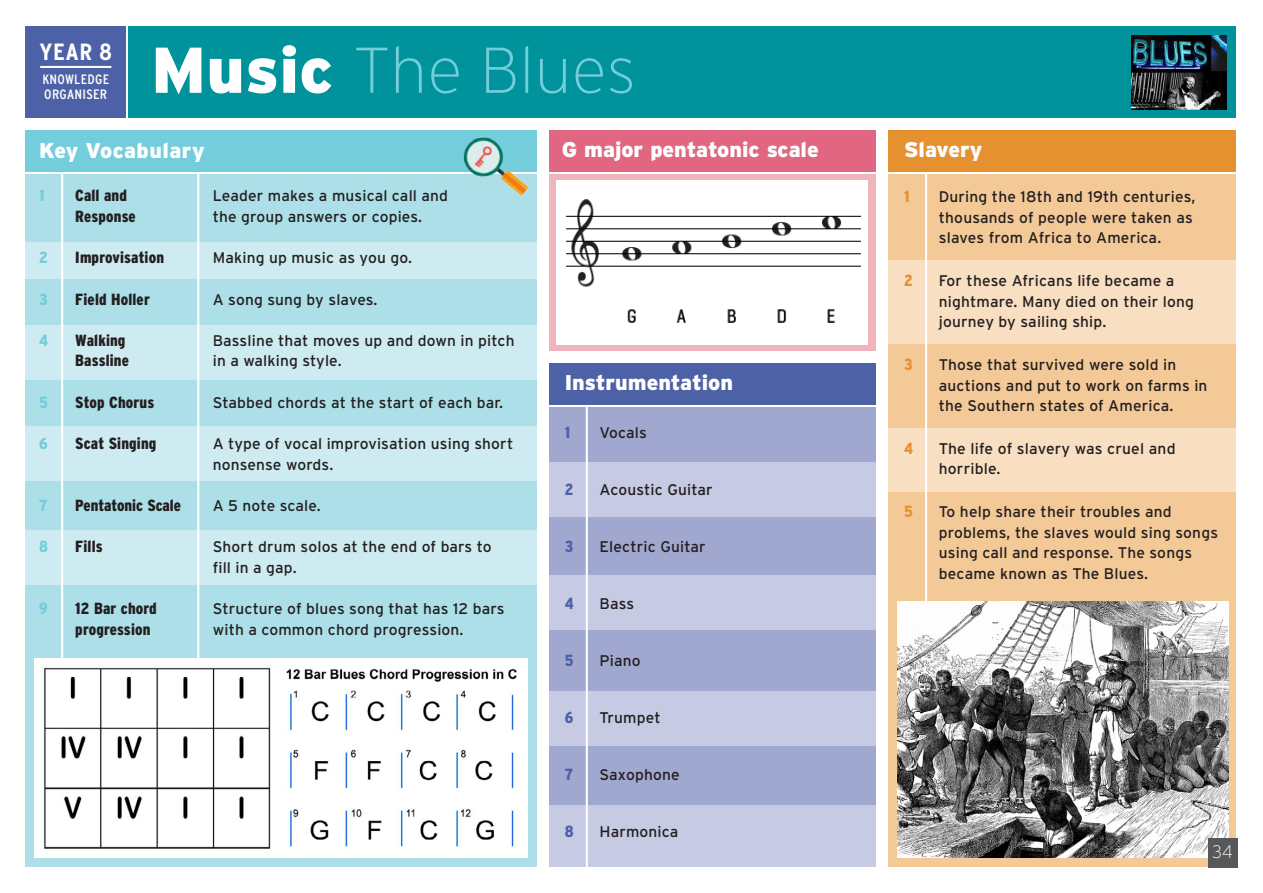
<style>
.page{position:relative;width:1263px;height:893px;background:#fff}
.page>*{position:absolute;margin:0;border:0;box-sizing:border-box;transform-origin:0 0}
.t1{font:200 64.5px "Interstate";letter-spacing:.005em;color:#73cdda}
.t2{font:700 23.4px "Interstate Condensed";color:#fff;scale:1.07 1}
.t3{font:900 21.3px "Interstate";color:#fff}
.t4{font:900 21.3px "Interstate";letter-spacing:.02em;color:#fff}
.t5{font:200 18px "Interstate";color:#fff}
.t6{font:900 16.2px "Interstate Condensed";letter-spacing:.01em;color:#231f20}
.t7{font:900 16.2px "Interstate Condensed";color:#73cdda}
.t8{font:900 16.2px "Interstate Condensed";color:#4d62a6}
.t9{font:900 16.2px "Interstate Condensed";color:#e6912f}
.t10{font:15.45px/20.5px "Interstate";letter-spacing:.01em;color:#231f20}
.t11{font:13.5px/14.7px "Interstate Condensed";letter-spacing:.02em;color:#fff;scale:1.07 1}
.s1{font-weight:900;color:#fff}
</style>
<div class="page">
<div style="left:128px;top:27px;width:1108px;height:91px;background:#00939c"></div>
<div style="left:26px;top:27px;width:100px;height:91px;background:#4d62a6"></div>
<hr style="left:40px;top:66px;width:71px;height:2px;background:#fff">
<div style="left:549px;top:131px;width:327px;height:41px;background:#e06681"></div>
<div style="left:549px;top:363px;width:327px;height:42px;background:#4d62a6"></div>
<div style="left:888px;top:131px;width:348px;height:41px;background:#e6912f"></div>
<div style="left:549px;top:174px;width:327px;height:177px;background:#f0b5bc"></div>
<div style="left:549px;top:407px;width:327px;height:459px;background:#a1a8d0"></div>
<div style="left:549px;top:462px;width:327px;height:54px;background:#c6cae3"></div>
<div style="left:549px;top:576px;width:327px;height:54px;background:#c6cae3"></div>
<div style="left:549px;top:691px;width:327px;height:55px;background:#c6cae3"></div>
<div style="left:549px;top:805px;width:327px;height:61px;background:#c6cae3"></div>
<div style="left:888px;top:174px;width:348px;height:692px;background:#f4c998"></div>
<div style="left:888px;top:260px;width:348px;height:84px;background:#f9dfc2"></div>
<div style="left:888px;top:428px;width:348px;height:63px;background:#f9dfc2"></div>
<div style="left:556px;top:180px;width:312px;height:165px;background:#fff"></div>
<img style="left:566px;top:199px;width:294px;height:124px">
<div style="left:26px;top:131px;width:510px;height:41px;background:#73cdda"></div>
<div style="left:26px;top:174px;width:510px;height:692px;background:#addfe8"></div>
<div style="left:26px;top:242px;width:510px;height:36px;background:#ceebf1"></div>
<div style="left:26px;top:426px;width:510px;height:55px;background:#ceebf1"></div>
<div style="left:26px;top:530px;width:510px;height:55px;background:#ceebf1"></div>
<div style="left:26px;top:325px;width:510px;height:54px;background:#ceebf1"></div>
<img style="left:463px;top:136px;width:66px;height:60px">
<hr style="left:61px;top:173px;width:2px;height:512px;background:#fff">
<hr style="left:925px;top:173px;width:2px;height:512px;background:#fff">
<hr style="left:197px;top:173px;width:2px;height:512px;background:#fff">
<hr style="left:586px;top:406px;width:2px;height:477px;background:#fff">
<img style="left:897px;top:601px;width:331px;height:257px">
<div style="left:34px;top:658px;width:494px;height:200px;background:#fff"></div>
<img style="left:44px;top:665px;width:227px;height:184px">
<img style="left:286px;top:669px;width:231px;height:179px">
<img style="left:1131px;top:35px;width:95px;height:75px">
<div style="left:1208px;top:838px;width:29px;height:29px;background:#57585a"></div>
<p class="t2" style="left:40px;top:38px;width:69px">YEAR 8</p>
<p class="t11" style="left:42px;top:72px;width:64px">KNOWLEDGE<br>ORGANISER</p>
<p class="t1" style="left:151px;top:35px;width:486px"><span class="s1">Music</span> The Blues</p>
<p class="t4" style="left:39px;top:138px;width:167px">Key Vocabulary</p>
<p class="t7" style="left:39px;top:187px;width:7px">1</p>
<p class="t6" style="left:75px;top:187px;width:53px">Call and</p>
<p class="t10" style="left:213px;top:186px;width:237px">Leader makes a musical call and</p>
<p class="t6" style="left:75px;top:207px;width:62px">Response</p>
<p class="t10" style="left:213px;top:206px;width:211px">the group answers or copies.</p>
<p class="t7" style="left:39px;top:249px;width:10px">2</p>
<p class="t6" style="left:75px;top:249px;width:90px">Improvisation</p>
<p class="t10" style="left:213px;top:247px;width:201px">Making up music as you go.</p>
<p class="t7" style="left:39px;top:290px;width:10px">3</p>
<p class="t6" style="left:75px;top:290px;width:76px">Field Holler</p>
<p class="t10" style="left:213px;top:289px;width:166px">A song sung by slaves.</p>
<p class="t7" style="left:39px;top:331px;width:10px">4</p>
<p class="t6" style="left:75px;top:331px;width:52px">Walking</p>
<p class="t10" style="left:213px;top:330px;width:303px">Bassline that moves up and down in pitch</p>
<p class="t6" style="left:75px;top:352px;width:55px">Bassline</p>
<p class="t10" style="left:213px;top:351px;width:130px">in a walking style.</p>
<p class="t7" style="left:39px;top:393px;width:10px">5</p>
<p class="t6" style="left:75px;top:393px;width:80px">Stop Chorus</p>
<p class="t10" style="left:213px;top:392px;width:292px">Stabbed chords at the start of each bar.</p>
<p class="t7" style="left:39px;top:434px;width:10px">6</p>
<p class="t6" style="left:75px;top:434px;width:83px">Scat Singing</p>
<p class="t10" style="left:213px;top:433px;width:302px">A type of vocal improvisation using short nonsense words.</p>
<p class="t7" style="left:39px;top:496px;width:10px">7</p>
<p class="t6" style="left:75px;top:496px;width:107px">Pentatonic Scale</p>
<p class="t10" style="left:213px;top:495px;width:110px">A 5 note scale.</p>
<p class="t7" style="left:39px;top:537px;width:10px">8</p>
<p class="t6" style="left:75px;top:537px;width:29px">Fills</p>
<p class="t10" style="left:213px;top:536px;width:280px">Short drum solos at the end of bars to fill in a gap.</p>
<p class="t7" style="left:39px;top:599px;width:10px">9</p>
<p class="t6" style="left:75px;top:599px;width:83px">12 Bar chord</p>
<p class="t10" style="left:213px;top:598px;width:293px">Structure of blues song that has 12 bars</p>
<p class="t6" style="left:75px;top:620px;width:77px">progression</p>
<p class="t10" style="left:213px;top:619px;width:252px">with a common chord progression.</p>
<p class="t3" style="left:562px;top:137px;width:259px">G major pentatonic scale</p>
<p class="t3" style="left:565px;top:370px;width:170px">Instrumentation</p>
<p class="t8" style="left:565px;top:424px;width:7px">1</p>
<p class="t10" style="left:599px;top:422px;width:49px">Vocals</p>
<p class="t8" style="left:565px;top:480px;width:10px">2</p>
<p class="t10" style="left:599px;top:479px;width:115px">Acoustic Guitar</p>
<p class="t8" style="left:565px;top:537px;width:10px">3</p>
<p class="t10" style="left:599px;top:536px;width:108px">Electric Guitar</p>
<p class="t8" style="left:565px;top:594px;width:10px">4</p>
<p class="t10" style="left:599px;top:593px;width:36px">Bass</p>
<p class="t8" style="left:565px;top:651px;width:10px">5</p>
<p class="t10" style="left:599px;top:650px;width:43px">Piano</p>
<p class="t8" style="left:565px;top:708px;width:10px">6</p>
<p class="t10" style="left:599px;top:707px;width:63px">Trumpet</p>
<p class="t8" style="left:565px;top:765px;width:10px">7</p>
<p class="t10" style="left:599px;top:764px;width:82px">Saxophone</p>
<p class="t8" style="left:565px;top:822px;width:10px">8</p>
<p class="t10" style="left:599px;top:821px;width:80px">Harmonica</p>
<p class="t3" style="left:904px;top:137px;width:80px">Slavery</p>
<p class="t9" style="left:904px;top:188px;width:7px">1</p>
<p class="t10" style="left:939px;top:187px;width:258px">During the 18th and 19th centuries, thousands of people were taken as slaves from Africa to America.</p>
<p class="t9" style="left:904px;top:272px;width:10px">2</p>
<p class="t10" style="left:939px;top:270px;width:257px">For these Africans life became a nightmare. Many died on their long journey by sailing ship.</p>
<p class="t9" style="left:904px;top:355px;width:10px">3</p>
<p class="t10" style="left:939px;top:354px;width:270px">Those that survived were sold in auctions and put to work on farms in the Southern states of America.</p>
<p class="t9" style="left:904px;top:439px;width:10px">4</p>
<p class="t10" style="left:939px;top:438px;width:238px">The life of slavery was cruel and horrible.</p>
<p class="t9" style="left:904px;top:502px;width:10px">5</p>
<p class="t10" style="left:939px;top:501px;width:281px">To help share their troubles and problems, the slaves would sing songs using call and response. The songs became known as The Blues.</p>
<p class="t5" style="left:1212px;top:842px;width:22px">34</p>
</div>
